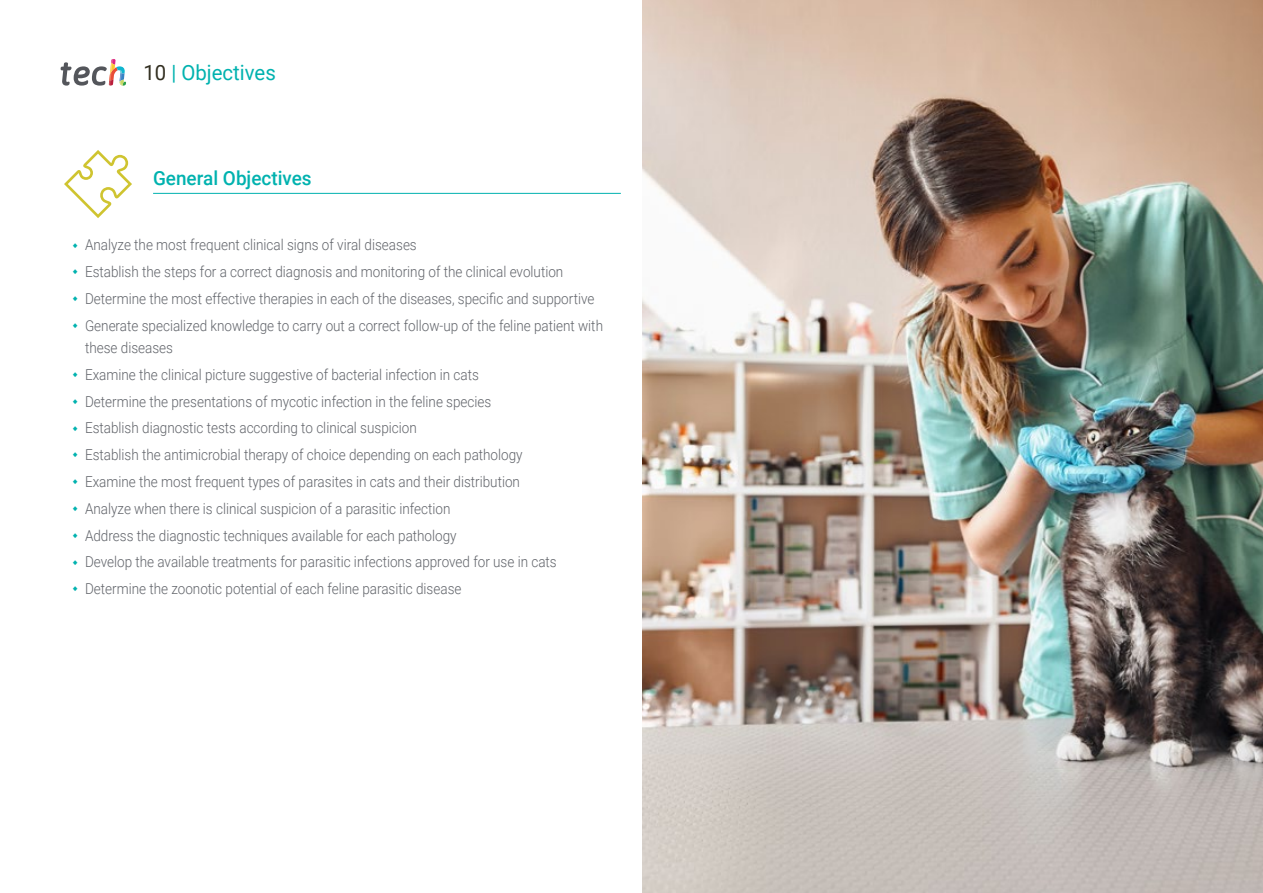
<style>
.page{position:relative;width:1263px;height:893px;background:#fff}
.page>*{position:absolute;margin:0;border:0;box-sizing:border-box;transform-origin:0 0}
.t1{font:21px "Roboto";color:#00b2af}
.t2{font:500 19.5px "Roboto";color:#00b2af}
.t3{font:300 15px/26.7px "Roboto";color:#61646a;scale:.9 1}
.s1{color:#312e20}
</style>
<div class="page">
<hr style="left:153px;top:193px;width:468px;height:1px;background:#00b2af">
<svg style="left:64px;top:150px;width:68px;height:68px"></svg>
<img style="left:642px;top:0;width:621px;height:893px">
<svg style="left:61px;top:59px;width:65px;height:27px"></svg>
<h1 class="t1" style="left:144px;top:57px;width:134px"><span class="s1">10</span> | Objectives</h1>
<h2 class="t2" style="left:153px;top:164px;width:160px">General Objectives</h2>
<p class="t3" style="left:85px;top:231px;width:577px">Analyze the most frequent clinical signs of viral diseases<br>Establish the steps for a correct diagnosis and monitoring of the clinical evolution Determine the most effective therapies in each of the diseases, specific and supportive Generate specialized knowledge to carry out a correct follow-up of the feline patient with</p>
<p class="t3" style="left:85px;top:334px;width:526px">these diseases<br>Examine the clinical picture suggestive of bacterial infection in cats<br>Determine the presentations of mycotic infection in the feline species<br>Establish diagnostic tests according to clinical suspicion<br>Establish the antimicrobial therapy of choice depending on each pathology Examine the most frequent types of parasites in cats and their distribution Analyze when there is clinical suspicion of a parasitic infection<br>Address the diagnostic techniques available for each pathology<br>Develop the available treatments for parasitic infections approved for use in cats Determine the zoonotic potential of each feline parasitic disease</p>
</div>
